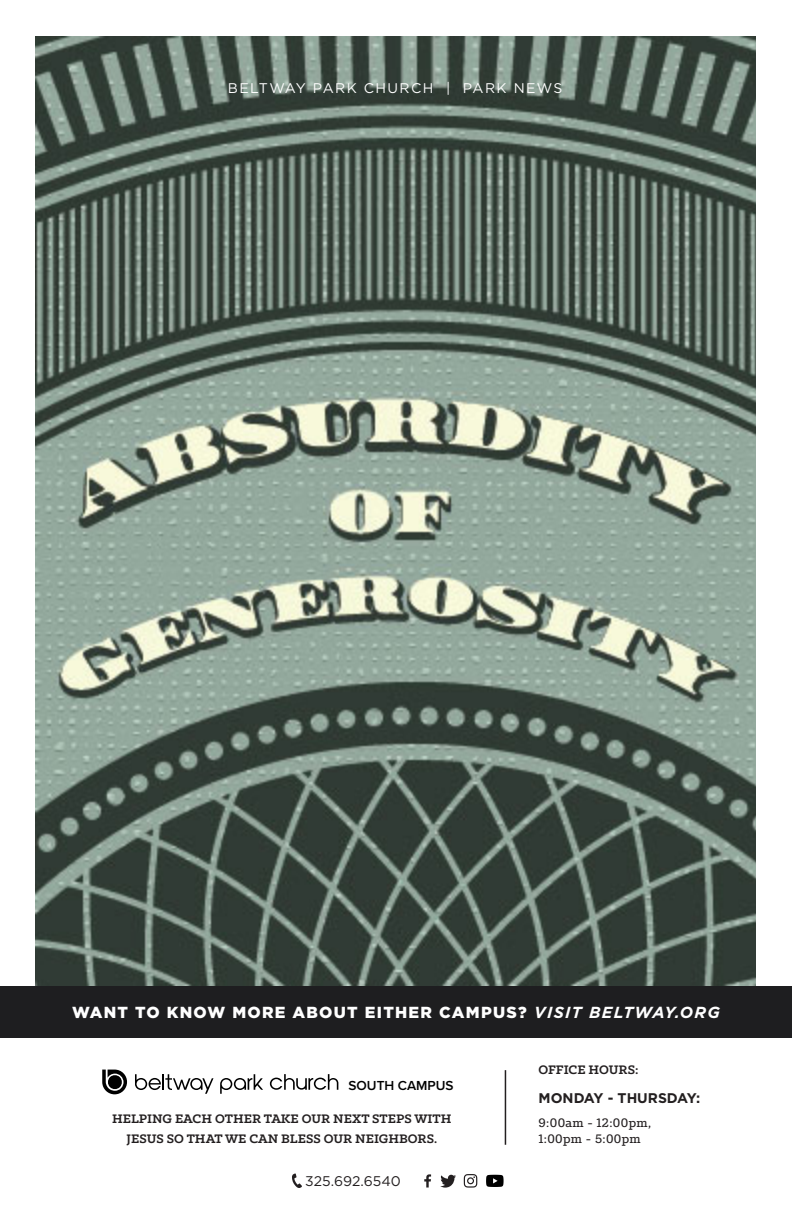
<style>
.page{position:relative;width:792px;height:1224px;background:#fff}
.page>*{position:absolute;margin:0;border:0;box-sizing:border-box;transform-origin:0 0}
.t1{font:900 16px "Gotham";letter-spacing:.08em;color:#fff}
.t2{font:700 14px "Klinic Slab";color:#231f20}
.t3{font:500 14px "Klinic Slab";letter-spacing:.025em;color:#231f20}
.t4{font:14px "Gotham";letter-spacing:.1em;color:#fff}
.t5{font:700 14px "Gotham";color:#231f20}
.t6{font:14px "Gotham";color:#231f20}
.t7{font:600 13.6px "Proxima Nova";color:#000}
.s1{font-weight:700;font-style:italic}
</style>
<div class="page">
<img style="left:35px;top:36px;width:721px;height:950px">
<div style="left:0;top:986px;width:792px;height:52px;background:#1e1e20"></div>
<hr style="left:505px;top:1070px;width:1px;height:75px;background:#231f20">
<svg style="left:102px;top:1070px;width:25px;height:24px"></svg>
<svg style="left:220px;top:1074px;width:43px;height:20px"></svg>
<svg style="left:135px;top:1074px;width:78px;height:20px"></svg>
<svg style="left:270px;top:1074px;width:68px;height:16px"></svg>
<svg style="left:292px;top:1173px;width:10px;height:15px"></svg>
<svg style="left:464px;top:1174px;width:13px;height:14px"></svg>
<svg style="left:440px;top:1175px;width:16px;height:13px"></svg>
<svg style="left:424px;top:1174px;width:7px;height:14px"></svg>
<svg style="left:486px;top:1175px;width:18px;height:12px"></svg>
<p class="t4" style="left:228px;top:79px;width:336px">BELTWAY PARK CHURCH | PARK NEWS</p>
<p class="t1" style="left:72px;top:1001px;width:649px">WANT TO KNOW MORE ABOUT EITHER CAMPUS? <span class="s1">VISIT BELTWAY.ORG</span></p>
<p class="t7" style="left:349px;top:1075px;width:107px">SOUTH CAMPUS</p>
<p class="t2" style="left:112px;top:1109px;width:341px">HELPING EACH OTHER TAKE OUR NEXT STEPS WITH</p>
<p class="t2" style="left:126px;top:1129px;width:312px">JESUS SO THAT WE CAN BLESS OUR NEIGHBORS.</p>
<p class="t6" style="left:305px;top:1172px;width:97px">325.692.6540</p>
<p class="t2" style="left:539px;top:1060px;width:101px">OFFICE HOURS:</p>
<p class="t5" style="left:539px;top:1088px;width:163px">MONDAY - THURSDAY:</p>
<p class="t3" style="left:539px;top:1113px;width:114px">9:00am - 12:00pm,</p>
<p class="t3" style="left:539px;top:1129px;width:104px">1:00pm - 5:00pm</p>
</div>
